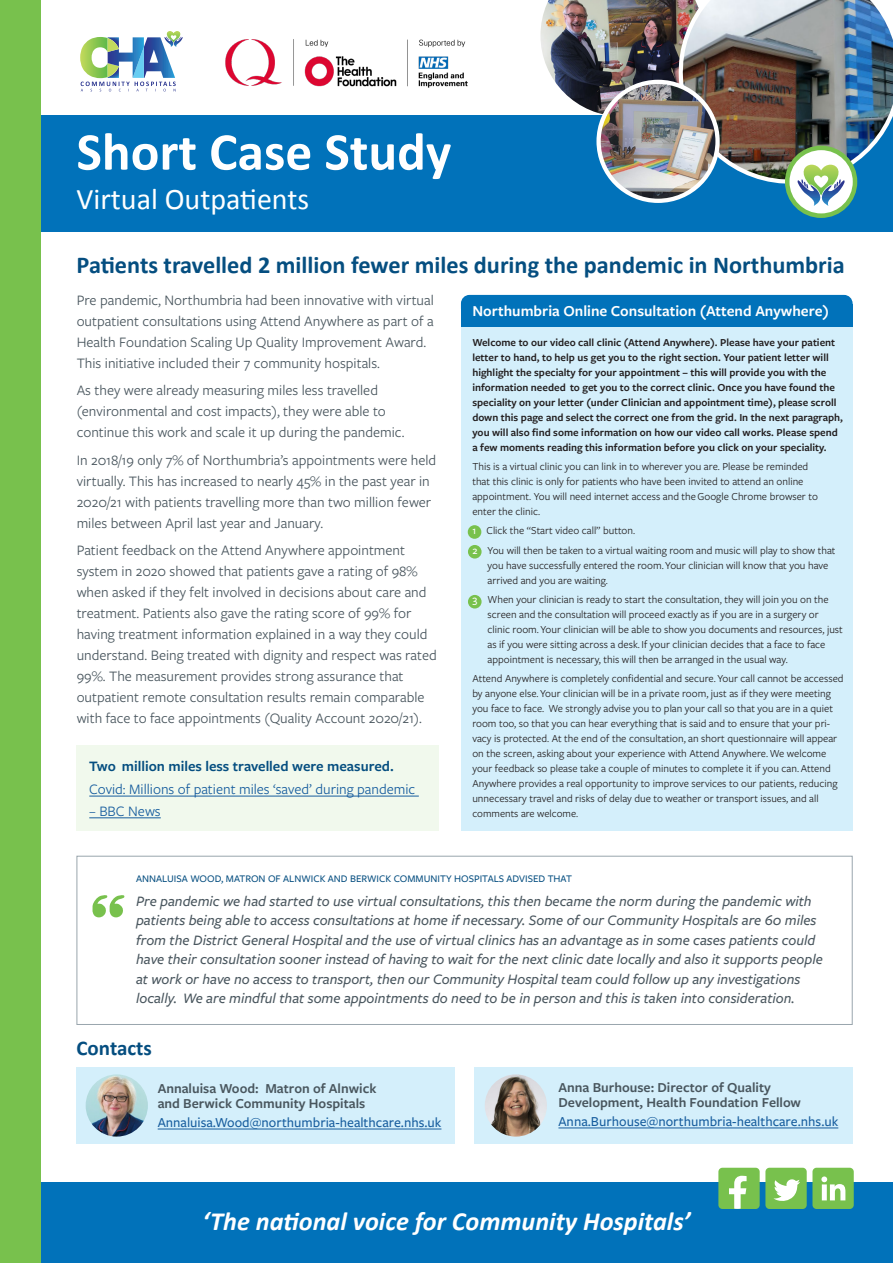
<style>
.page{position:relative;width:893px;height:1263px;background:#fff}
.page>*{position:absolute;margin:0;border:0;box-sizing:border-box;transform-origin:0 0}
.t1{font:700 53.55px "Calibri";color:#fff}
.t2{font:30px "Calibri";color:#fff}
.t3{font:italic 700 26.25px "Calibri";color:#fff}
.t4{font:700 24.3px "Calibri";color:#054e80}
.t5{font:700 21px "Calibri";color:#054e80}
.t6{font:600 15.75px "Freight Sans Pro";color:#fff}
.t7{font:15px/21px "Freight Sans Pro";color:#49565e}
.t8{font:italic 500 15px/19.5px "Freight Sans Pro";color:#49565e}
.t9{font:15px "Freight Sans Pro";color:#175d9e}
.t10{font:600 15px "Freight Sans Pro";color:#054e80}
.t11{font:600 14.25px/15px "Freight Sans Pro";color:#49565e}
.t12{font:500 14.25px "Freight Sans Pro";color:#175d9e}
.t13{font:11.1px/15px "Freight Sans Pro";color:#231f20}
.t14{font:600 11.1px/15px "Freight Sans Pro";color:#231f20}
.t15{font:10.95px "Freight Sans Pro";color:#231f20}
.quote_text{font:500 10.5px "Freight Sans Pro";color:#054e80}
.s1{font-weight:500;color:#fff}
.s2{font-size:10.95px}
</style>
<div class="page">
<div style="left:77px;top:1067px;width:378px;height:77px;background:#d4effb"></div>
<div style="left:474px;top:1067px;width:379px;height:77px;background:#d4effb"></div>
<div style="left:461px;top:303px;width:392px;height:528px;background:#d4effb"></div>
<div style="left:468px;top:525px;width:13px;height:14px;background:#78c14d;border-radius:50%"></div>
<div style="left:468px;top:545px;width:14px;height:13px;background:#78c14d;border-radius:50%"></div>
<div style="left:468px;top:595px;width:14px;height:13px;background:#78c14d;border-radius:50%"></div>
<svg style="left:76px;top:855px;width:777px;height:170px"></svg>
<div style="left:0;top:115px;width:893px;height:117px;background:#0172ba"></div>
<div style="left:0;top:1183px;width:893px;height:80px;background:#0172ba"></div>
<div style="left:0;top:0;width:40px;height:1263px;background:#78c14d"></div>
<div style="left:765px;top:1168px;width:42px;height:41px;background:#78c14d;border-radius:4px"></div>
<svg style="left:774px;top:1179px;width:26px;height:22px"></svg>
<div style="left:812px;top:1168px;width:42px;height:41px;background:#78c14d;border-radius:4px"></div>
<svg style="left:821px;top:1176px;width:24px;height:24px"></svg>
<div style="left:718px;top:1168px;width:42px;height:41px;background:#78c14d;border-radius:4px"></div>
<svg style="left:729px;top:1176px;width:18px;height:33px"></svg>
<svg style="left:787px;top:148px;width:68px;height:68px"></svg>
<div style="left:785px;top:146px;width:72px;height:72px;border:4px solid #78c14d;border-radius:50%"></div>
<img style="left:540px;top:0;width:353px;height:206px">
<hr style="left:158px;top:1129px;width:283px;height:1px;background:#175d9e">
<svg style="left:80px;top:31px;width:103px;height:60px"></svg>
<hr style="left:558px;top:1128px;width:280px;height:1px;background:#175d9e">
<svg style="left:91px;top:895px;width:33px;height:24px"></svg>
<div style="left:461px;top:304px;width:392px;height:22px;background:#0172ba"></div>
<div style="left:461px;top:295px;width:392px;height:22px;background:#0172ba;border-radius:9px"></div>
<img style="left:86px;top:1074px;width:62px;height:62px;border-radius:31px">
<img style="left:485px;top:1074px;width:62px;height:62px;border-radius:31px">
<div style="left:77px;top:746px;width:362px;height:85px;background:#f1f9ed"></div>
<hr style="left:89px;top:796px;width:330px;height:1px;background:#175d9e">
<hr style="left:89px;top:817px;width:72px;height:1px;background:#175d9e">
<img style="left:225px;top:39px;width:243px;height:49px">
<p class="t1" style="left:77px;top:118px;width:376px">Short Case Study</p>
<p class="t2" style="left:77px;top:180px;width:234px">Virtual Outpatients</p>
<p class="t4" style="left:77px;top:249px;width:770px">Patients travelled 2 million fewer miles during the pandemic in Northumbria</p>
<p class="t7" style="left:77px;top:289px;width:359px">Pre pandemic, Northumbria had been innovative with virtual outpatient consultations using Attend Anywhere as part of a Health Foundation Scaling Up Quality Improvement Award.<br>This initiative included their 7 community hospitals.</p>
<p class="t7" style="left:77px;top:379px;width:329px">As they were already measuring miles less travelled (environmental and cost impacts), they were able to continue this work and scale it up during the pandemic.</p>
<p class="t7" style="left:77px;top:449px;width:361px">In 2018/19 only 7% of Northumbria’s appointments were held virtually. This has increased to nearly 45% in the past year in 2020/21 with patients travelling more than two million fewer miles between April last year and January.</p>
<p class="t7" style="left:77px;top:539px;width:362px">Patient feedback on the Attend Anywhere appointment system in 2020 showed that patients gave a rating of 98% when asked if they felt involved in decisions about care and treatment. Patients also gave the rating score of 99% for having treatment information explained in a way they could understand. Being treated with dignity and respect was rated 99%. The measurement provides strong assurance that outpatient remote consultation results remain comparable with face to face appointments (Quality Account 2020/21).</p>
<p class="t10" style="left:89px;top:755px;width:306px">Two million miles less travelled were measured.</p>
<p class="t9" style="left:89px;top:779px;width:328px">Covid: Millions of patient miles ‘saved’ during pandemic</p>
<p class="t9" style="left:89px;top:801px;width:73px">– BBC News</p>
<p class="t6" style="left:472px;top:300px;width:358px">Northumbria Online Consultation (Attend Anywhere)</p>
<p class="t14" style="left:472px;top:334px;width:372px">Welcome to our video call clinic (Attend Anywhere). Please have your patient letter to hand, to help us get you to the right section. Your patient letter will highlight the specialty for your appointment – this will provide you with the information needed to get you to the correct clinic. Once you have found the speciality on your letter (under Clinician and appointment time), please scroll down this page and select the correct one from the grid. In the next paragraph, you will also find some information on how our video call works. Please spend a few moments reading this information before you click on your speciality.</p>
<p class="t13" style="left:472px;top:459px;width:347px">This is a virtual clinic you can link in to wherever you are. Please be reminded that this clinic is only for patients who have been invited to attend an online appointment. You will need internet access and the Google Chrome browser to enter the clinic.</p>
<p class="t13" style="left:472px;top:523px;width:164px"><span class="s1">1</span> Click the “Start video call” button.</p>
<p class="t13" style="left:488px;top:542px;width:350px;text-indent:-15px"><span class="s1">2</span> You will then be taken to a virtual waiting room and music will play to show that you have successfully entered the room. Your clinician will know that you have arrived and you are waiting.</p>
<p class="t13" style="left:487px;top:591px;width:357px;text-indent:-15px"><span class="s1">3</span> When your clinician is ready to start the consultation, they will join you on the screen and the consultation will proceed exactly as if you are in a surgery or clinic room. Your clinician will be able to show you documents and resources, just as if you were sitting across a desk. If your clinician decides that a face to face appointment is necessary, this will then be arranged in the usual way.</p>
<p class="t13" style="left:472px;top:671px;width:373px">Attend Anywhere is completely confidential and secure. Your call cannot be accessed by anyone else. Your clinician will be in a private room, just as if they were meeting you face to face. We strongly advise you to plan your call so that you are in a quiet room too, so that you can hear everything that is said and to ensure that your pri&shy;vacy is protected. At the end of the consultation, an short questionnaire will appear on the screen, asking about your experience with Attend Anywhere. We welcome your feedback so please take a couple of minutes to complete it if you can. Attend Anywhere provides a real opportunity to improve services to our patients, reducing unnecessary travel and risks of delay due to weather or transport <span class="s2">issues, and all</span></p>
<p class="t15" style="left:472px;top:806px;width:107px">comments are welcome.</p>
<p class="quote_text" style="left:136px;top:872px;width:437px">ANNALUISA WOOD, MATRON OF ALNWICK AND BERWICK COMMUNITY HOSPITALS ADVISED THAT</p>
<p class="t8" style="left:136px;top:891px;width:688px">Pre pandemic we had started to use virtual consultations, this then became the norm during the pandemic with patients being able to access consultations at home if necessary. Some of our Community Hospitals are 60 miles from the District General Hospital and the use of virtual clinics has an advantage as in some cases patients could have their consultation sooner instead of having to wait for the next clinic date locally and also it supports people at work or have no access to transport, then our Community Hospital team could follow up any investigations locally. We are mindful that some appointments do need to be in person and this is taken into consideration.</p>
<p class="t5" style="left:77px;top:1035px;width:77px">Contacts</p>
<p class="t11" style="left:158px;top:1080px;width:220px">Annaluisa Wood: Matron of Alnwick and Berwick Community Hospitals</p>
<p class="t12" style="left:158px;top:1113px;width:285px">Annaluisa.Wood@northumbria-healthcare.nhs.uk</p>
<p class="t11" style="left:558px;top:1079px;width:244px">Anna Burhouse: Director of Quality<br>Development, Health Foundation Fellow</p>
<p class="t12" style="left:558px;top:1112px;width:281px">Anna.Burhouse@northumbria-healthcare.nhs.uk</p>
<p class="t3" style="left:203px;top:1204px;width:489px">‘The national voice for Community Hospitals’</p>
</div>
